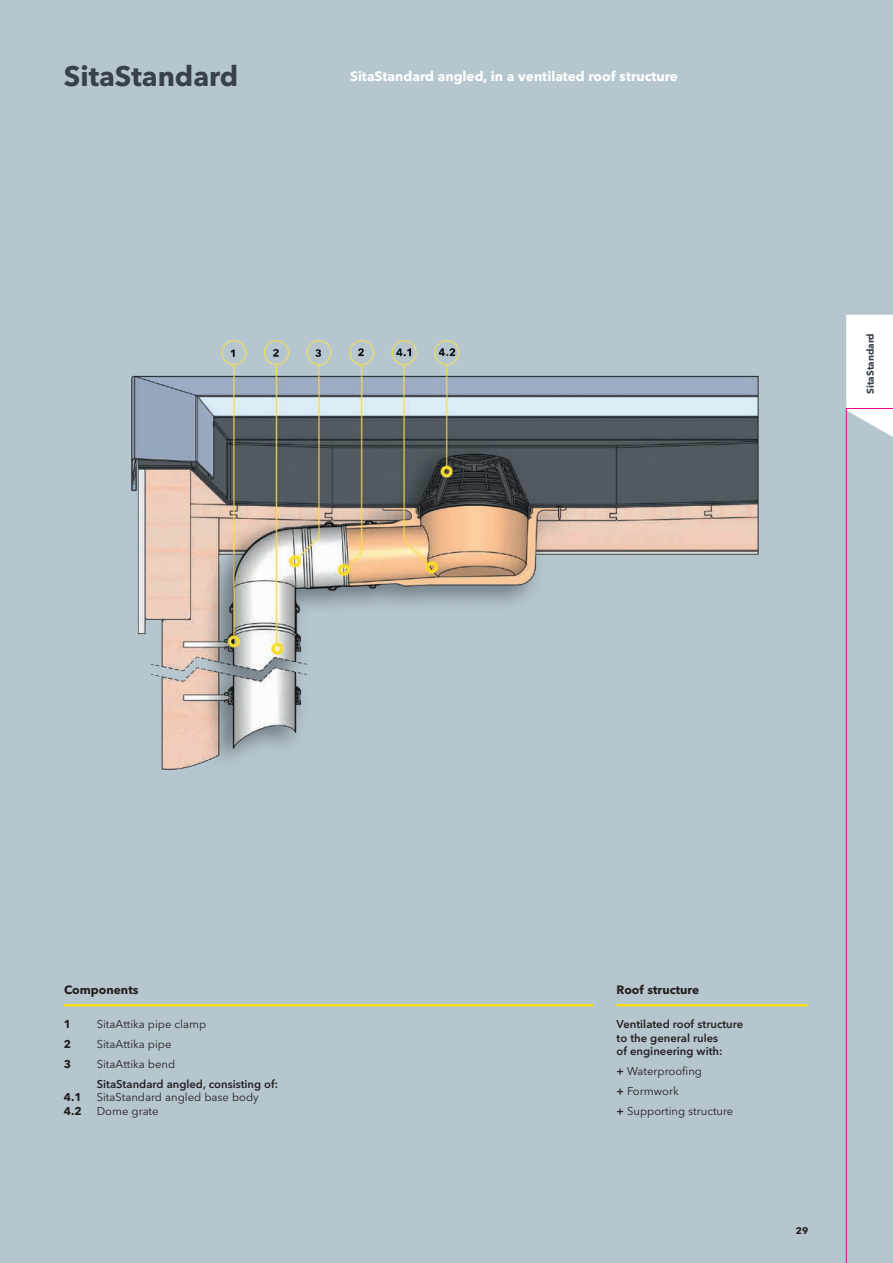
<style>
.page{position:relative;width:893px;height:1263px;background:#b6c6cf}
.page>*{position:absolute;margin:0;border:0;box-sizing:border-box;transform-origin:0 0}
.t1{font:700 28.05px "Avenir Next W1 G";color:#38404a}
.t2{font:700 13.5px "Avenir Next W1 G";color:#fff}
.t3{font:700 12px "Avenir Next W1 G";color:#231f20}
.t4{font:11.25px/20px "Avenir Next W1 G";color:#231f20}
.t5{font:600 11.25px/13.5px "Avenir Next W1 G";color:#231f20}
.t6{font:700 11.25px "Avenir Next W1 G";color:#231f20}
.t7{font:700 9.75px "Avenir Next W1 G";color:#38404a}
.t8{font:700 9.6px "Avenir Next W1 G";color:#231f20}
.s1{font-weight:600}
</style>
<div class="page">
<img style="left:131px;top:340px;width:628px;height:430px">
<hr style="left:64px;top:1004px;width:529px;height:2px;background:#ffdc01">
<hr style="left:617px;top:1004px;width:191px;height:2px;background:#ffdc01">
<svg style="left:846px;top:315px;width:47px;height:948px"></svg>
<h1 class="t1" style="left:64px;top:59px;width:176px">SitaStandard</h1>
<p class="t2" style="left:350px;top:68px;width:329px">SitaStandard angled, in a ventilated roof structure</p>
<p class="t7" style="left:864px;top:394px;width:62px;rotate:-90deg">SitaStandard</p>
<p class="t3" style="left:64px;top:982px;width:76px">Components</p>
<p class="t3" style="left:617px;top:982px;width:84px">Roof structure</p>
<p class="t6" style="left:64px;top:1017px;width:9px">1</p>
<p class="t4" style="left:97px;top:1014px;width:111px">SitaAttika pipe clamp</p>
<p class="t6" style="left:64px;top:1037px;width:9px">2</p>
<p class="t4" style="left:97px;top:1034px;width:76px">SitaAttika pipe</p>
<p class="t6" style="left:64px;top:1057px;width:9px">3</p>
<p class="t4" style="left:97px;top:1054px;width:80px">SitaAttika bend</p>
<p class="t5" style="left:97px;top:1077px;width:183px">SitaStandard angled, consisting of:</p>
<p class="t6" style="left:64px;top:1090px;width:19px">4.1</p>
<p class="t4" style="left:97px;top:1087px;width:163px">SitaStandard angled base body</p>
<p class="t6" style="left:64px;top:1104px;width:19px">4.2</p>
<p class="t4" style="left:97px;top:1101px;width:63px">Dome grate</p>
<p class="t5" style="left:617px;top:1017px;width:128px">Ventilated roof structure to the general rules<br>of engineering with:</p>
<p class="t4" style="left:617px;top:1061px;width:118px"><span class="s1">+</span> Waterproofing<br><span class="s1">+</span> Formwork<br><span class="s1">+</span> Supporting structure</p>
<p class="t8" style="left:796px;top:1224px;width:14px">29</p>
</div>
